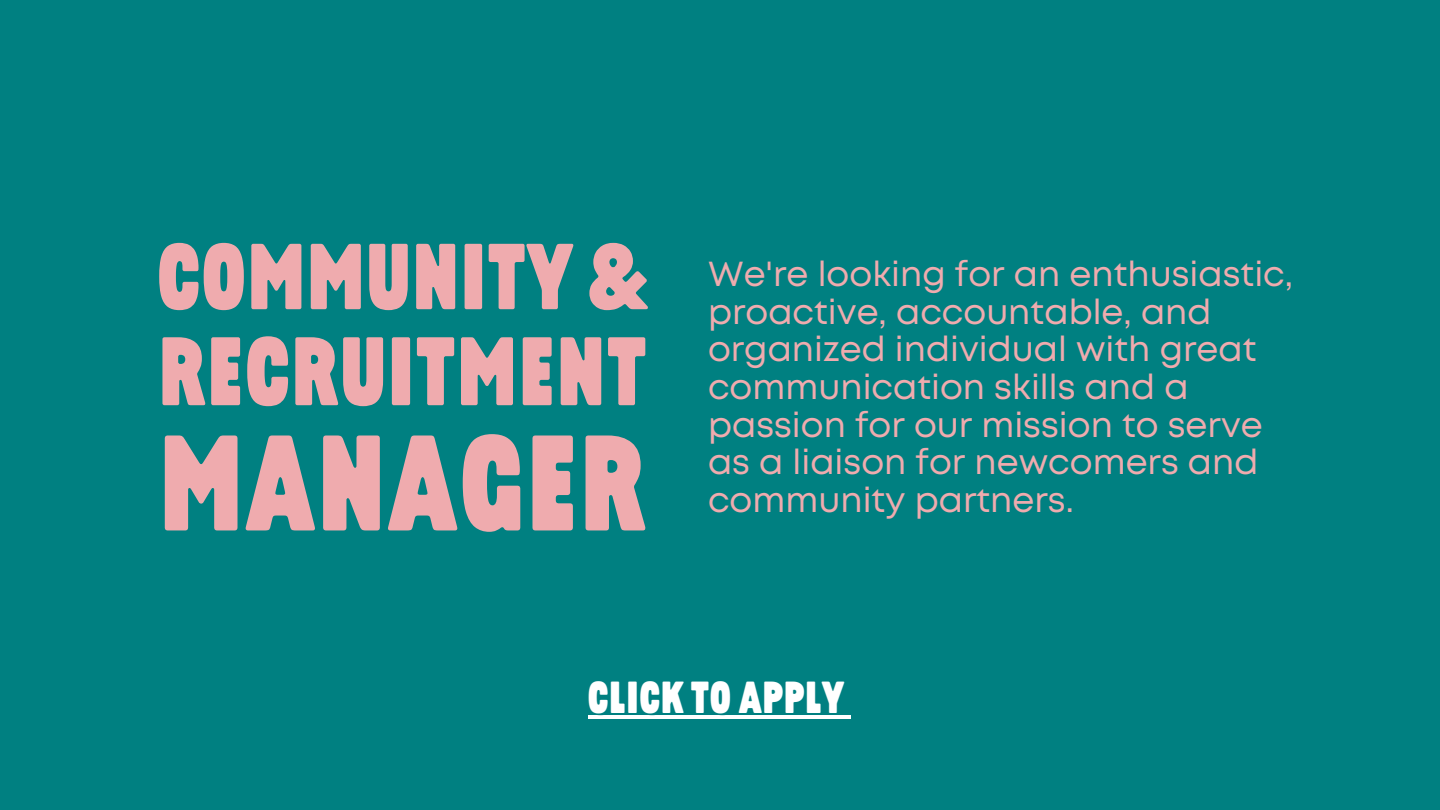
<style>
.page{position:relative;width:1440px;height:810px;background:#008081}
.page>*{position:absolute;margin:0;border:0;box-sizing:border-box;transform-origin:0 0}
.t1{font:135.7px "Krana Fat A";color:#efabae}
.t2{font:97.1px "Krana Fat A";color:#efabae}
.t3{font:93.4px "Krana Fat A";color:#efabae}
.t4{font:44.9px "Krana Fat A";color:#fff}
.t5{font:34.7px/37.6px "Mont";color:#efabae}
</style>
<div class="page">
<hr style="left:588px;top:715px;width:256px;height:4px;background:#fff">
<svg style="left:844px;top:715px;width:7px;height:4px"></svg>
<p class="t3" style="left:156px;top:239px;width:494px">COMMUNITY&amp;</p>
<p class="t2" style="left:158px;top:332px;width:491px">RECRUITMENT</p>
<p class="t1" style="left:158px;top:429px;width:490px">MANAGER</p>
<p class="t5" style="left:708px;top:258px;width:587px">We're looking for an enthusiastic, proactive, accountable, and organized individual with great communication skills and a passion for our mission to serve as a liaison for newcomers and community partners.</p>
<p class="t4" style="left:588px;top:680px;width:258px">CLICK TO APPLY</p>
</div>
